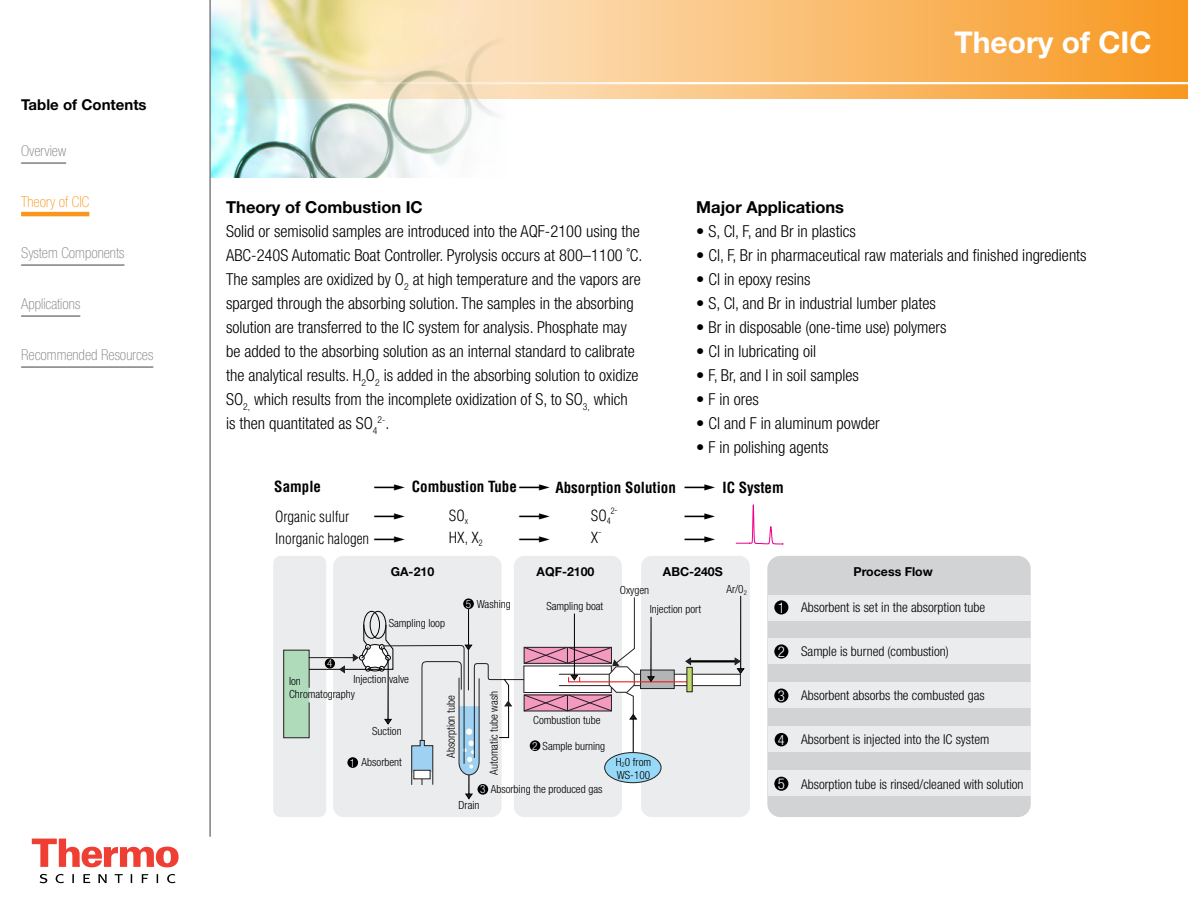
<style>
.page{position:relative;width:1188px;height:918px;background:#fff}
.page>*{position:absolute;margin:0;border:0;box-sizing:border-box;transform-origin:0 0}
.t1{font:700 30px "Helvetica Neue LT Std";color:#fff}
.t2{font:300 condensed 16.5px/24px "Helvetica Neue LT Std";color:#000}
.t3{font:700 16.5px "Helvetica Neue LT Std";color:#000}
.t4{font:100 condensed 15px "Helvetica Neue LT Std";color:#807f83}
.t5{font:700 condensed 15px "Helvetica";color:#010101}
.t6{font:300 condensed 15px/22px "Helvetica";color:#010101}
.t7{font:700 15px "Helvetica Neue LT Std";color:#000}
.t8{font:100 condensed 15px "Helvetica Neue LT Std";color:#f8971d}
.t9{font:300 condensed 14.85px "Helvetica Neue";color:#fff}
.t10{font:300 condensed 14.1px "Helvetica Neue";color:#fff}
.t11{font:300 condensed 13.5px "Helvetica Neue";color:#000}
.t12{font:700 12.3px "Helvetica Neue";color:#000}
.t13{font:300 condensed 11.25px/13.5px "Helvetica Neue";color:#000}
.t14{font:300 condensed 11.25px "Helvetica Neue";color:#fff}
.t15{font:300 condensed 10.8px "Helvetica Neue";color:#fff}
.t16{font:300 condensed 9.6px "Helvetica Neue LT Std";color:#000}
.t17{font:300 condensed 8.7px "Helvetica";color:#010101}
.s1{font-size:16.5px}
.s2{color:#fff}
</style>
<div class="page">
<svg style="left:32px;top:839px;width:147px;height:28px"></svg>
<svg style="left:40px;top:874px;width:136px;height:9px"></svg>
<hr style="left:21px;top:162px;width:45px;height:2px;background:#807f83">
<hr style="left:21px;top:212px;width:68px;height:4px;background:#f8971d">
<hr style="left:21px;top:264px;width:103px;height:2px;background:#807f83">
<hr style="left:21px;top:315px;width:59px;height:2px;background:#807f83">
<hr style="left:21px;top:366px;width:132px;height:2px;background:#807f83">
<img style="left:211px;top:99px;width:286px;height:78px">
<svg style="left:735px;top:504px;width:49px;height:41px"></svg>
<div style="left:767px;top:556px;width:264px;height:261px;background:#d1d3d4;border-radius:13px"></div>
<div style="left:768px;top:770px;width:263px;height:26px;background:#ebeced"></div>
<div style="left:768px;top:595px;width:263px;height:26px;background:#ebeced"></div>
<div style="left:768px;top:639px;width:263px;height:25px;background:#ebeced"></div>
<div style="left:768px;top:682px;width:263px;height:26px;background:#ebeced"></div>
<div style="left:768px;top:726px;width:263px;height:26px;background:#ebeced"></div>
<div style="left:333px;top:556px;width:169px;height:261px;background:#ebeced;border-radius:10px"></div>
<div style="left:514px;top:556px;width:108px;height:261px;background:#ebeced;border-radius:10px"></div>
<div style="left:641px;top:556px;width:109px;height:261px;background:#ebeced;border-radius:10px"></div>
<div style="left:273px;top:556px;width:53px;height:261px;background:#ebeced;border-radius:7px"></div>
<div style="left:559px;top:674px;width:182px;height:12px;background:#fff;border:1px solid #231f20"></div>
<div style="left:687px;top:667px;width:6px;height:25px;border:1px solid #231f20"></div>
<hr style="left:690px;top:660px;width:45px;height:2px;background:#000">
<svg style="left:734px;top:596px;width:11px;height:78px"></svg>
<svg style="left:283px;top:597px;width:408px;height:203px"></svg>
<div style="left:774px;top:600px;width:14px;height:14px;background:#000;border-radius:50%"></div>
<div style="left:774px;top:689px;width:14px;height:14px;background:#000;border-radius:50%"></div>
<div style="left:774px;top:644px;width:14px;height:15px;background:#000;border-radius:50%"></div>
<div style="left:775px;top:733px;width:13px;height:13px;background:#000;border-radius:50%"></div>
<div style="left:774px;top:777px;width:14px;height:14px;background:#000;border-radius:50%"></div>
<svg style="left:211px;top:0;width:977px;height:99px;background:#f4c887"></svg>
<hr style="left:289px;top:82px;width:899px;height:2px;background:#fff">
<hr style="left:209px;top:0;width:2px;height:836px;background:#807f83">
<p class="t7" style="left:21px;top:95px;width:127px">Table of Contents</p>
<p class="t4" style="left:21px;top:142px;width:46px">Overview</p>
<p class="t8" style="left:21px;top:193px;width:70px">Theory of CIC</p>
<p class="t4" style="left:21px;top:244px;width:105px">System Components</p>
<p class="t4" style="left:21px;top:295px;width:61px">Applications</p>
<p class="t4" style="left:21px;top:346px;width:134px">Recommended Resources</p>
<h1 class="t1" style="left:954px;top:24px;width:199px">Theory of CIC</h1>
<p class="t3" style="left:226px;top:197px;width:198px">Theory of Combustion IC</p>
<p class="t2" style="left:226px;top:219px;width:418px">Solid or semisolid samples are introduced into the AQF-2100 using the ABC-240S Automatic Boat Controller. Pyrolysis occurs at 800–1100 ˚C.<br>The samples are oxidized by O<sub>2</sub> at high temperature and the vapors are sparged through the absorbing solution. The samples in the absorbing solution are transferred to the IC system for analysis. Phosphate may be added to the absorbing solution as an internal standard to calibrate the analytical results. H<sub>2</sub>O<sub>2</sub> is added in the absorbing solution to oxidize SO<sub>2,</sub> which results from the incomplete oxidization of S, to SO<sub>3,</sub> which<br>is then quantitated as SO<sub>4</sub></p>
<p class="t16" style="left:378px;top:414px;width:13px">2-<span class="s1">.</span></p>
<p class="t3" style="left:696px;top:197px;width:149px">Major Applications</p>
<p class="t2" style="left:696px;top:219px;width:161px">• S, Cl, F, and Br in plastics</p>
<p class="t2" style="left:696px;top:243px;width:392px">• Cl, F, Br in pharmaceutical raw materials and finished ingredients</p>
<p class="t2" style="left:696px;top:267px;width:116px">• Cl in epoxy resins</p>
<p class="t2" style="left:696px;top:291px;width:241px">• S, Cl, and Br in industrial lumber plates</p>
<p class="t2" style="left:696px;top:315px;width:252px">• Br in disposable (one-time use) polymers</p>
<p class="t2" style="left:696px;top:339px;width:121px">• Cl in lubricating oil</p>
<p class="t2" style="left:696px;top:363px;width:164px">• F, Br, and I in soil samples</p>
<p class="t2" style="left:696px;top:387px;width:64px">• F in ores</p>
<p class="t2" style="left:696px;top:411px;width:185px">• Cl and F in aluminum powder</p>
<p class="t2" style="left:696px;top:435px;width:134px">• F in polishing agents</p>
<p class="t5" style="left:274px;top:477px;width:48px">Sample</p>
<p class="t5" style="left:412px;top:477px;width:107px">Combustion Tube</p>
<p class="t5" style="left:555px;top:478px;width:122px">Absorption Solution</p>
<p class="t5" style="left:723px;top:478px;width:63px">IC System</p>
<p class="t6" style="left:275px;top:505px;width:76px">Organic sulfur</p>
<p class="t6" style="left:591px;top:504px;width:21px">SO<sub>4</sub></p>
<p class="t17" style="left:611px;top:505px;width:8px">2-</p>
<p class="t6" style="left:275px;top:527px;width:96px">Inorganic halogen</p>
<p class="t6" style="left:591px;top:526px;width:9px">X</p>
<p class="t17" style="left:598px;top:526px;width:4px">-</p>
<p class="t6" style="left:449px;top:504px;width:35px">SO<sub>x<br></sub>HX, X<sub>2</sub></p>
<p class="t12" style="left:391px;top:564px;width:45px">GA-210</p>
<p class="t12" style="left:537px;top:564px;width:59px">AQF-2100</p>
<p class="t12" style="left:663px;top:564px;width:61px">ABC-240S</p>
<p class="t13" style="left:620px;top:583px;width:31px">Oxygen</p>
<p class="t13" style="left:726px;top:583px;width:22px">Ar/0<sub>2</sub></p>
<p class="t12" style="left:853px;top:564px;width:81px">Process Flow</p>
<p class="t13" style="left:477px;top:597px;width:36px">Washing</p>
<p class="t14" style="left:466px;top:597px;width:7px">5</p>
<p class="t11" style="left:801px;top:599px;width:186px">Absorbent is set in the absorption tube</p>
<p class="t11" style="left:801px;top:644px;width:149px">Sample is burned (combustion)</p>
<p class="t11" style="left:801px;top:688px;width:185px">Absorbent absorbs the combusted gas</p>
<p class="t11" style="left:801px;top:732px;width:190px">Absorbent is injected into the IC system</p>
<p class="t11" style="left:801px;top:776px;width:224px">Absorption tube is rinsed/cleaned with solution</p>
<p class="t13" style="left:546px;top:599px;width:58px">Sampling boat</p>
<p class="t9" style="left:778px;top:599px;width:9px">1</p>
<p class="t13" style="left:650px;top:602px;width:53px">Injection port</p>
<p class="t13" style="left:389px;top:617px;width:58px">Sampling loop</p>
<p class="t9" style="left:778px;top:643px;width:9px">2</p>
<p class="t15" style="left:327px;top:657px;width:7px">4</p>
<p class="t13" style="left:353px;top:672px;width:57px">Injection valve</p>
<p class="t13" style="left:289px;top:674px;width:67px">Ion<br>Chromatography</p>
<p class="t9" style="left:778px;top:687px;width:9px">3</p>
<p class="t13" style="left:444px;top:758px;width:64px;rotate:-90deg">Absorption tube</p>
<p class="t13" style="left:487px;top:775px;width:85px;rotate:-90deg">Automatic tube wash</p>
<p class="t13" style="left:533px;top:713px;width:69px">Combustion tube</p>
<p class="t13" style="left:372px;top:725px;width:31px">Suction</p>
<p class="t13" style="left:362px;top:756px;width:42px">Absorbent</p>
<p class="t10" style="left:778px;top:732px;width:8px">4</p>
<p class="t9" style="left:778px;top:775px;width:9px">5</p>
<p class="t13" style="left:532px;top:739px;width:74px"><span class="s2">2</span> Sample burning</p>
<p class="t13" style="left:616px;top:755px;width:37px">H<sub>2</sub>0 from<br>WS-100</p>
<p class="t14" style="left:350px;top:756px;width:7px">1</p>
<p class="t13" style="left:491px;top:782px;width:113px">Absorbing the produced gas</p>
<p class="t14" style="left:480px;top:783px;width:7px">3</p>
<p class="t13" style="left:459px;top:798px;width:22px">Drain</p>
</div>
